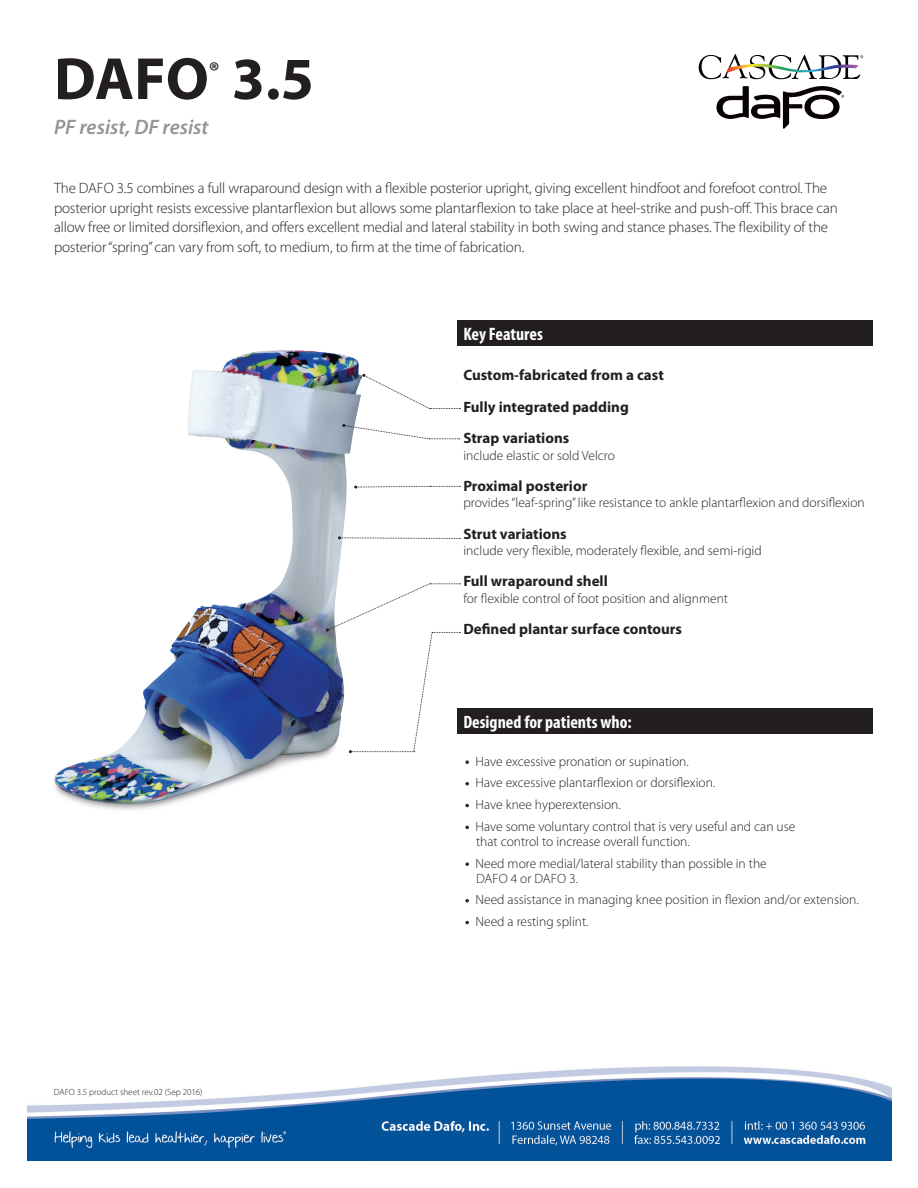
<style>
.page{position:relative;width:918px;height:1188px;background:#fff}
.page>*{position:absolute;margin:0;border:0;box-sizing:border-box;transform-origin:0 0}
.Brace_Head{font:700 60px "Myriad Pro";color:#231f20}
.Brace_Head-2{font:600 24.45px "Myriad Pro";color:#231f20}
.Brace_Subhead{font:italic 600 21px "Myriad Pro";color:#939598}
.t1{font:700 condensed 18px "Myriad Pro";color:#fff}
.t2{font:300 15px/19.5px "Myriad Pro";letter-spacing:-.01em;color:#231f20}
.caption_text{font:700 15px "Myriad Pro";color:#231f20}
.t3{font:300 13.5px/15px "Myriad Pro";color:#231f20}
.t4{font:300 9px "Myriad Pro";color:#231f20}
</style>
<div class="page">
<svg style="left:699px;top:54px;width:164px;height:25px"></svg>
<svg style="left:716px;top:86px;width:128px;height:43px"></svg>
<img style="left:28px;top:1066px;width:864px;height:95px">
<div style="left:457px;top:321px;width:415px;height:25px;background:#231f20"></div>
<div style="left:457px;top:708px;width:415px;height:26px;background:#231f20"></div>
<svg style="left:466px;top:760px;width:3px;height:4px"></svg>
<svg style="left:466px;top:862px;width:3px;height:4px"></svg>
<img style="left:54px;top:350px;width:307px;height:460px">
<svg style="left:354px;top:486px;width:106px;height:3px"></svg>
<svg style="left:362px;top:374px;width:98px;height:35px"></svg>
<svg style="left:338px;top:536px;width:122px;height:3px"></svg>
<svg style="left:326px;top:583px;width:134px;height:170px"></svg>
<svg style="left:342px;top:424px;width:118px;height:15px"></svg>
<p class="Brace_Head" style="left:54px;top:40px;width:261px">DAFO 3.5</p>
<p class="Brace_Head-2" style="left:209px;top:55px;width:12px">®</p>
<p class="Brace_Subhead" style="left:54px;top:113px;width:156px">PF resist, DF resist</p>
<p class="t2" style="left:54px;top:178px;width:785px">The DAFO 3.5 combines a full wraparound design with a flexible posterior upright, giving excellent hindfoot and forefoot control. The posterior upright resists excessive plantarflexion but allows some plantarflexion to take place at heel-strike and push-off. This brace can allow free or limited dorsiflexion, and offers excellent medial and lateral stability in both swing and stance phases. The flexibility of the posterior “spring” can vary from soft, to medium, to firm at the time of fabrication.</p>
<p class="t1" style="left:463px;top:323px;width:81px">Key Features</p>
<p class="caption_text" style="left:463px;top:365px;width:202px">Custom-fabricated from a cast</p>
<p class="caption_text" style="left:463px;top:397px;width:167px">Fully integrated padding</p>
<p class="caption_text" style="left:463px;top:428px;width:107px">Strap variations</p>
<p class="t3" style="left:463px;top:447px;width:153px">include elastic or sold Velcro</p>
<p class="caption_text" style="left:463px;top:476px;width:126px">Proximal posterior</p>
<p class="t3" style="left:463px;top:495px;width:403px">provides “leaf-spring” like resistance to ankle plantarflexion and dorsiflexion</p>
<p class="caption_text" style="left:463px;top:524px;width:105px">Strut variations</p>
<p class="t3" style="left:463px;top:543px;width:300px">include very flexible, moderately flexible, and semi-rigid</p>
<p class="caption_text" style="left:463px;top:572px;width:146px">Full wraparound shell</p>
<p class="t3" style="left:463px;top:591px;width:266px">for flexible control of foot position and alignment</p>
<p class="caption_text" style="left:463px;top:619px;width:220px">Defined plantar surface contours</p>
<p class="t4" style="left:54px;top:1087px;width:150px">DAFO 3.5 product sheet rev.02 (Sep 2016)</p>
<p class="t1" style="left:463px;top:711px;width:170px">Designed for patients who:</p>
<p class="t3" style="left:466px;top:753px;width:225px">• Have excessive pronation or supination.</p>
<p class="t3" style="left:466px;top:775px;width:251px">• Have excessive plantarflexion or dorsiflexion.</p>
<p class="t3" style="left:466px;top:797px;width:157px">• Have knee hyperextension.</p>
<p class="t3" style="left:476px;top:819px;width:321px;text-indent:-10px">• Have some voluntary control that is very useful and can use that control to increase overall function.</p>
<p class="t3" style="left:476px;top:855px;width:292px;text-indent:-10px">• Need more medial/lateral stability than possible in the<br>DAFO 4 or DAFO 3.</p>
<p class="t3" style="left:466px;top:892px;width:395px">• Need assistance in managing knee position in flexion and/or extension.</p>
<p class="t3" style="left:466px;top:914px;width:125px">• Need a resting splint.</p>
</div>
